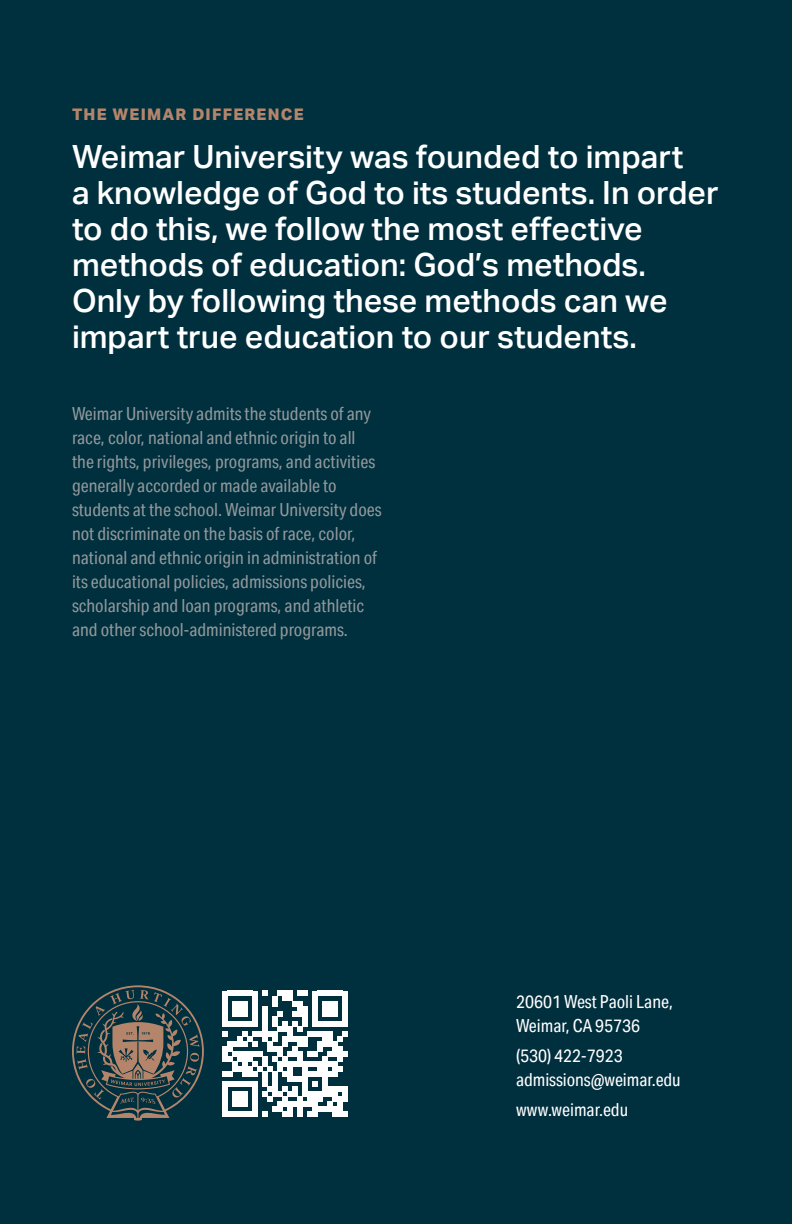
<style>
.page{position:relative;width:792px;height:1224px;background:#002f3d}
.page>*{position:absolute;margin:0;border:0;box-sizing:border-box;transform-origin:0 0}
.t1{font:500 32px/36px "Aktiv Grotesk";color:#fff}
.t2{font:18px/24px "Aktiv Grotesk Cd";color:#92999c}
.t3{font:18px/24px "Aktiv Grotesk Cd";color:#fff}
.t4{font:800 16px "Aktiv Grotesk";letter-spacing:.075em;color:#b5856b}
</style>
<div class="page">
<svg style="left:72px;top:985px;width:132px;height:136px"></svg>
<svg style="left:222px;top:991px;width:126px;height:126px"></svg>
<p class="t4" style="left:72px;top:105px;width:233px">THE WEIMAR DIFFERENCE</p>
<p class="t1" style="left:72px;top:139px;width:648px">Weimar University was founded to impart<br>a knowledge of God to its students. In order to do this, we follow the most effective methods of education: God’s methods.<br>Only by following these methods can we impart true education to our students.</p>
<p class="t2" style="left:72px;top:401px;width:311px">Weimar University admits the students of any race, color, national and ethnic origin to all the rights, privileges, programs, and activities generally accorded or made available to students at the school. Weimar University does not discriminate on the basis of race, color, national and ethnic origin in administration of its educational policies, admissions policies, scholarship and loan programs, and athletic and other school-administered programs.</p>
<p class="t3" style="left:516px;top:989px;width:159px">20601 West Paoli Lane,<br>Weimar, CA 95736</p>
<p class="t3" style="left:516px;top:1043px;width:166px">(530) 422-7923 admissions@weimar.edu</p>
<p class="t3" style="left:516px;top:1097px;width:114px">www.weimar.edu</p>
</div>
